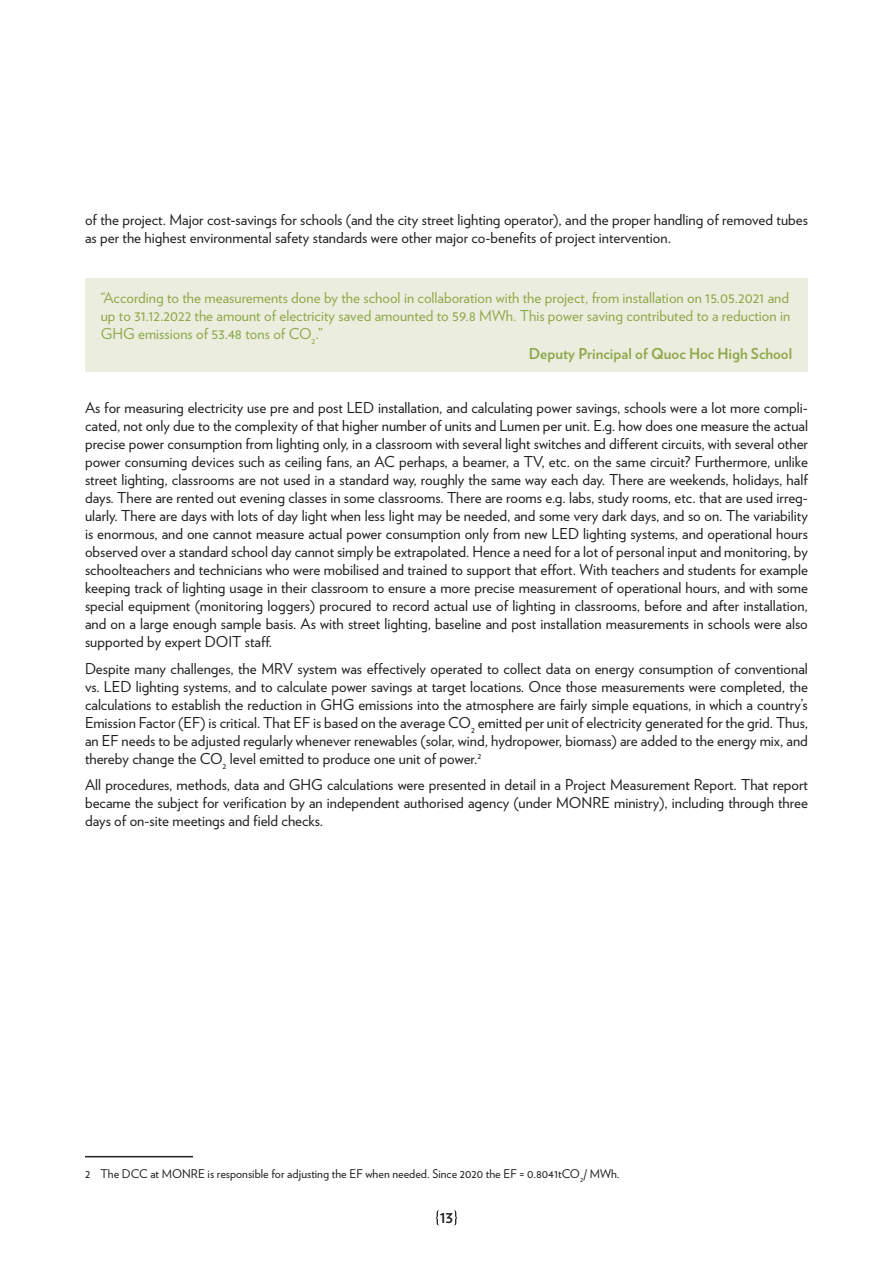
<style>
.page{position:relative;width:893px;height:1263px;background:#fff}
.page>*{position:absolute;margin:0;border:0;box-sizing:border-box;transform-origin:0 0}
.t1{font:15px/18px "Verlag";color:#231f20;text-align:justify}
.t2{font:15px/18px "Verlag";color:#8fa84c;text-align:justify}
.t3{font:700 15px "Verlag";color:#8fa84c}
.t4{font:700 13.5px "Verlag";color:#231f20}
.t5{font:12px "Verlag";color:#231f20}
</style>
<div class="page">
<svg style="left:436px;top:1210px;width:21px;height:15px"></svg>
<hr style="left:85px;top:1156px;width:108px;height:1px;background:#231f20">
<div style="left:85px;top:279px;width:723px;height:93px;background:#ebeede"></div>
<p class="t1" style="left:85px;top:209px;width:724px">of the project. Major cost-savings for schools (and the city street lighting operator), and the proper handling of removed tubes as per the highest environmental safety standards were other major co-benefits of project intervention.</p>
<p class="t2" style="left:101px;top:287px;width:691px">“According to the measurements done by the school in collaboration with the project, from installation on 15.05.2021 and up to 31.12.2022 the amount of electricity saved amounted to 59.8 MWh. This power saving contributed to a reduction in GHG emissions of 53.48 tons of CO<sub>2</sub>.”</p>
<p class="t3" style="left:529px;top:341px;width:265px">Deputy Principal of Quoc Hoc High School</p>
<p class="t1" style="left:85px;top:398px;width:724px">As for measuring electricity use pre and post LED installation, and calculating power savings, schools were a lot more compli&shy;cated, not only due to the complexity of that higher number of units and Lumen per unit. E.g. how does one measure the actual precise power consumption from lighting only, in a classroom with several light switches and different circuits, with several other power consuming devices such as ceiling fans, an AC perhaps, a beamer, a TV, etc. on the same circuit? Furthermore, unlike street lighting, classrooms are not used in a standard way, roughly the same way each day. There are weekends, holidays, half days. There are rented out evening classes in some classrooms. There are rooms e.g. labs, study rooms, etc. that are used irreg&shy;ularly. There are days with lots of day light when less light may be needed, and some very dark days, and so on. The variability is enormous, and one cannot measure actual power consumption only from new LED lighting systems, and operational hours observed over a standard school day cannot simply be extrapolated. Hence a need for a lot of personal input and monitoring, by schoolteachers and technicians who were mobilised and trained to support that effort. With teachers and students for example keeping track of lighting usage in their classroom to ensure a more precise measurement of operational hours, and with some special equipment (monitoring loggers) procured to record actual use of lighting in classrooms, before and after installation, and on a large enough sample basis. As with street lighting, baseline and post installation measurements in schools were also supported by expert DOIT staff.</p>
<p class="t1" style="left:85px;top:658px;width:724px">Despite many challenges, the MRV system was effectively operated to collect data on energy consumption of conventional vs. LED lighting systems, and to calculate power savings at target locations. Once those measurements were completed, the calculations to establish the reduction in GHG emissions into the atmosphere are fairly simple equations, in which a country’s Emission Factor (EF) is critical. That EF is based on the average CO<sub>2</sub> emitted per unit of electricity generated for the grid. Thus, an EF needs to be adjusted regularly whenever renewables (solar, wind, hydropower, biomass) are added to the energy mix, and thereby change the CO<sub>2</sub> level emitted to produce one unit of power.<sup>2</sup></p>
<p class="t1" style="left:85px;top:775px;width:724px">All procedures, methods, data and GHG calculations were presented in detail in a Project Measurement Report. That report became the subject for verification by an independent authorised agency (under MONRE ministry), including through three days of on-site meetings and field checks.</p>
<p class="t5" style="left:85px;top:1164px;width:536px">2 The DCC at MONRE is responsible for adjusting the EF when needed. Since 2020 the EF = 0.8041tCO<sub>2</sub>/ MWh.</p>
<p class="t4" style="left:440px;top:1208px;width:15px">13</p>
</div>
